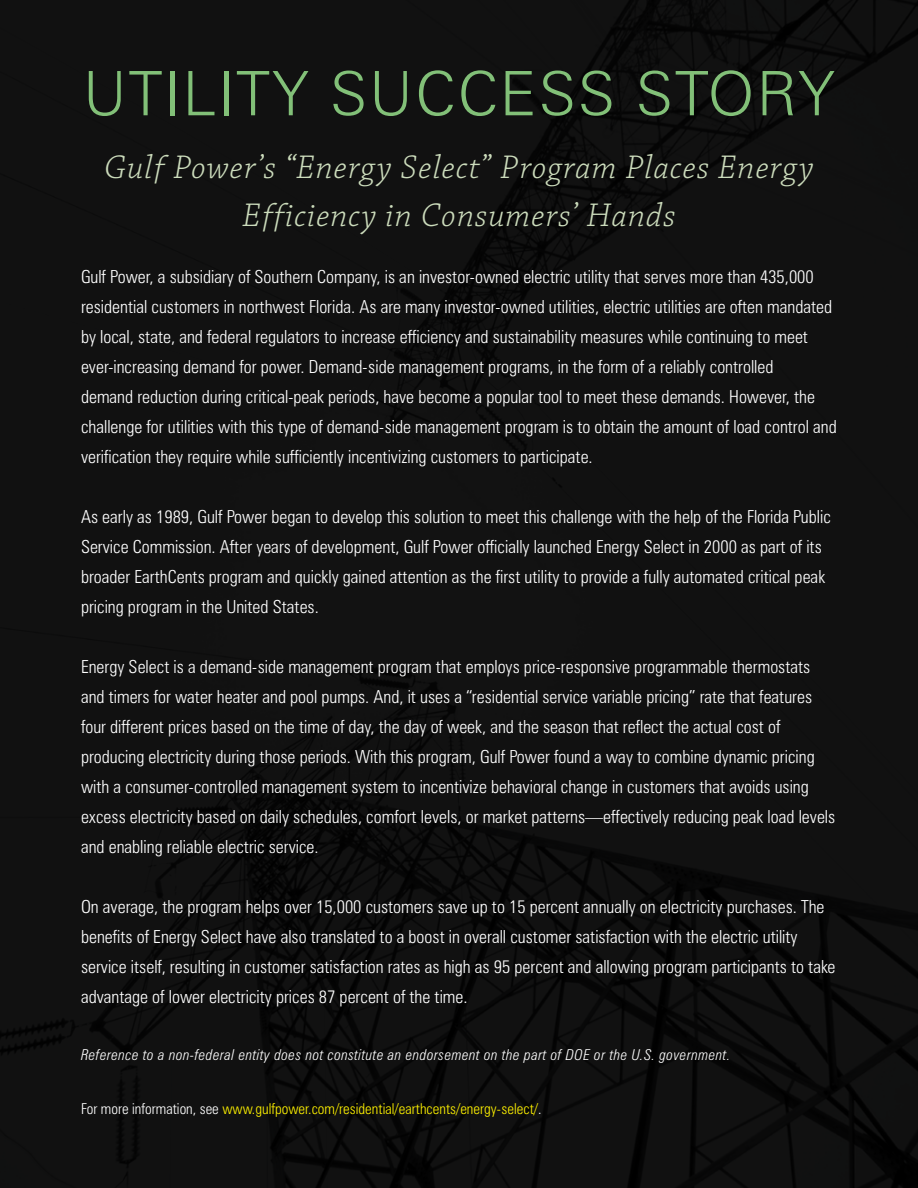
<style>
.page{position:relative;width:918px;height:1188px;background:#111}
.page>*{position:absolute;margin:0;border:0;box-sizing:border-box;transform-origin:0 0}
.t1{font:300 61.5px "Zurich BT";letter-spacing:.03em;color:#82c078}
.t2{font:italic 300 34.5px/48px "Chaparral Pro";letter-spacing:.03em;color:#ccdcbc;text-align:center}
.t3{font:300 condensed 18px/30px "Zurich BT";color:#fff}
.t4{font:italic 300 condensed 15px "Zurich BT";letter-spacing:.03em;color:#fff}
.t5{font:300 condensed 15px "Zurich BT";color:#fff200}
.s1{color:#fff}
</style>
<div class="page">
<h1 class="t1" style="left:83px;top:56px;width:754px">UTILITY SUCCESS STORY</h1>
<h2 class="t2" style="left:104px;top:145px;width:711px">Gulf Power’s “Energy Select” Program Places Energy<br>Efficiency in Consumers’ Hands</h2>
<p class="t3" style="left:81px;top:262px;width:757px">Gulf Power, a subsidiary of Southern Company, is an investor-owned electric utility that serves more than 435,000 residential customers in northwest Florida. As are many investor-owned utilities, electric utilities are often mandated by local, state, and federal regulators to increase efficiency and sustainability measures while continuing to meet ever-increasing demand for power. Demand-side management programs, in the form of a reliably controlled<br>demand reduction during critical-peak periods, have become a popular tool to meet these demands. However, the challenge for utilities with this type of demand-side management program is to obtain the amount of load control and verification they require while sufficiently incentivizing customers to participate.</p>
<p class="t3" style="left:81px;top:502px;width:751px">As early as 1989, Gulf Power began to develop this solution to meet this challenge with the help of the Florida Public Service Commission. After years of development, Gulf Power officially launched Energy Select in 2000 as part of its broader EarthCents program and quickly gained attention as the first utility to provide a fully automated critical peak pricing program in the United States.</p>
<p class="t3" style="left:81px;top:652px;width:756px">Energy Select is a demand-side management program that employs price-responsive programmable thermostats and timers for water heater and pool pumps. And, it uses a “residential service variable pricing” rate that features four different prices based on the time of day, the day of week, and the season that reflect the actual cost of producing electricity during those periods. With this program, Gulf Power found a way to combine dynamic pricing with a consumer-controlled management system to incentivize behavioral change in customers that avoids using excess electricity based on daily schedules, comfort levels, or market patterns—effectively reducing peak load levels and enabling reliable electric service.</p>
<p class="t3" style="left:81px;top:892px;width:756px">On average, the program helps over 15,000 customers save up to 15 percent annually on electricity purchases. The benefits of Energy Select have also translated to a boost in overall customer satisfaction with the electric utility service itself, resulting in customer satisfaction rates as high as 95 percent and allowing program participants to take advantage of lower electricity prices 87 percent of the time.</p>
<p class="t4" style="left:81px;top:1046px;width:651px">Reference to a non-federal entity does not constitute an endorsement on the part of DOE or the U.S. government.</p>
<p class="t5" style="left:81px;top:1100px;width:462px"><span class="s1">For more information, see</span> www.gulfpower.com/residential/earthcents/energy-select/<span class="s1">.</span></p>
</div>
